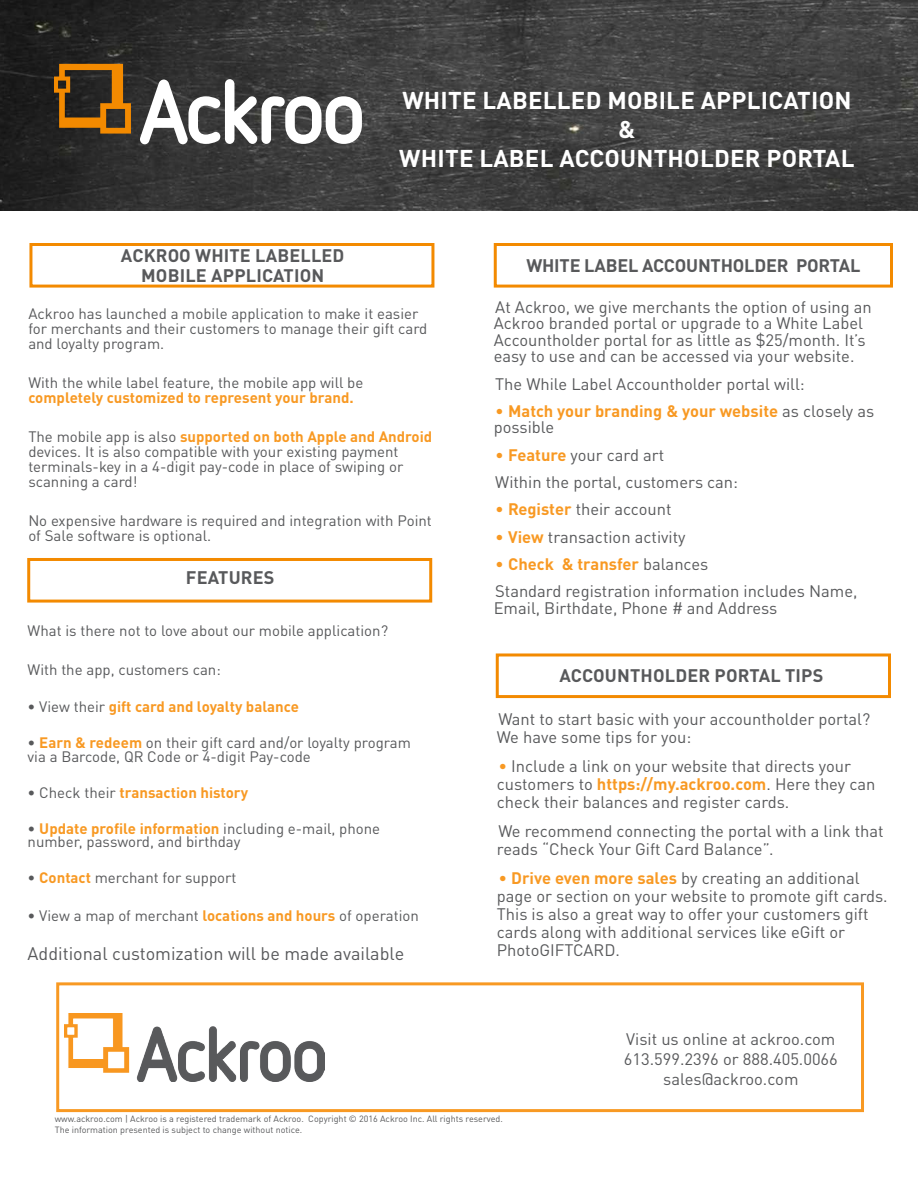
<style>
.page{position:relative;width:918px;height:1188px;background:#fff}
.page>*{position:absolute;margin:0;border:0;box-sizing:border-box;transform-origin:0 0}
.t1{font:700 24px/28.8px "DINOT";letter-spacing:.01em;color:#fff;text-align:center}
.t2{font:700 18px/19.5px "DINOT";letter-spacing:.01em;color:#58595b;text-align:center}
.t3{font:18px "DINOT";color:#58595b}
.t4{font:700 18px "DINOT";letter-spacing:-.01em;color:#58595b}
.t5{font:16.5px/18px "DINOT";color:#58595b}
.t6{font:700 16.5px/16.5px "DINOT";letter-spacing:-.01em;color:#f89923}
.t7{font:15px/15px "DINOT";color:#58595b}
.t8{font:700 15px "DINOT";color:#f89923}
.t9{font:9px/10.8px "DINOT";color:#58595b}
.s1{font-weight:700;color:#f89923}
.s2{font-weight:400;color:#58595b}
.s3{font-weight:400}
.s4{color:#f89923}
</style>
<div class="page">
<img style="left:0;top:0;width:918px;height:211px">
<svg style="left:54px;top:64px;width:77px;height:70px;background:#764d16"></svg>
<svg style="left:140px;top:79px;width:222px;height:65px"></svg>
<img style="left:65px;top:1013px;width:259px;height:68px">
<div style="left:56px;top:982px;width:808px;height:130px;border:3px solid #f89923"></div>
<div style="left:29px;top:243px;width:405px;height:45px;border:3px solid #f38a00"></div>
<div style="left:27px;top:558px;width:405px;height:45px;border:3px solid #f38a00"></div>
<div style="left:494px;top:243px;width:399px;height:45px;border:3px solid #f38a00"></div>
<div style="left:496px;top:653px;width:395px;height:45px;border:3px solid #f38a00"></div>
<h1 class="t1" style="left:399px;top:85px;width:454px">White Labelled Mobile Application &amp;<br>White label accountholder portal</h1>
<p class="t2" style="left:121px;top:246px;width:225px">Ackroo White Labelled<br>Mobile application</p>
<p class="t7" style="left:28px;top:305px;width:401px">Ackroo has launched a mobile application to make it easier for merchants and their customers to manage their gift card and loyalty program.</p>
<p class="t7" style="left:28px;top:374px;width:337px">With the while label feature, the mobile app will be</p>
<p class="t8" style="left:28px;top:387px;width:327px">completely customized to represent your brand.</p>
<p class="t7" style="left:28px;top:428px;width:405px">The mobile app is also <span class="s1">supported on both Apple and Android </span>devices. It is also compatible with your existing payment terminals-key in a 4-digit pay-code in place of swiping or scanning a card!</p>
<p class="t7" style="left:28px;top:512px;width:405px">No expensive hardware is required and integration with Point of Sale software is optional.</p>
<p class="t2" style="left:186px;top:567px;width:90px">Features</p>
<p class="t7" style="left:28px;top:623px;width:362px">What is there not to love about our mobile application?</p>
<p class="t7" style="left:28px;top:662px;width:195px">With the app, customers can:</p>
<p class="t8" style="left:28px;top:697px;width:273px"><span class="s2">• View their</span> gift card and loyalty balance</p>
<p class="t7" style="left:28px;top:736px;width:385px;line-height:13.5px">• <span class="s1">Earn &amp; redeem</span> on their gift card and/or loyalty program via a Barcode, QR Code or 4-digit Pay-code</p>
<p class="t8" style="left:28px;top:783px;width:222px"><span class="s2">• Check their</span> transaction history</p>
<p class="t7" style="left:28px;top:821px;width:354px;line-height:13.5px">• <span class="s1">Update profile information</span> including e-mail, phone number, password, and birthday</p>
<p class="t7" style="left:28px;top:870px;width:210px">• <span class="s1">Contact</span> merchant for support</p>
<p class="t7" style="left:28px;top:908px;width:393px">• View a map of merchant <span class="s1">locations and hours</span> of operation</p>
<p class="t3" style="left:28px;top:942px;width:378px">Additional customization will be made available</p>
<p class="t4" style="left:526px;top:253px;width:331px">white label accountholder portal</p>
<p class="t5" style="left:494px;top:298px;width:380px;line-height:16.5px">At Ackroo, we give merchants the option of using an Ackroo branded portal or upgrade to a White Label Accountholder portal for as little as $25/month. It’s easy to use and can be accessed via your website.</p>
<p class="t5" style="left:495px;top:374px;width:311px">The While Label Accountholder portal will:</p>
<p class="t6" style="left:494px;top:402px;width:382px"><span class="s3">•</span> Match your branding &amp; your website <span class="s2">as closely as possible</span></p>
<p class="t5" style="left:495px;top:441px;width:244px;line-height:27.3px"><span class="s4">•</span> <span class="s1">Feature</span> your card art<br>Within the portal, customers can:</p>
<p class="t5" style="left:495px;top:500px;width:178px"><span class="s4">•</span> <span class="s1">Register</span> their account</p>
<p class="t5" style="left:495px;top:527px;width:192px"><span class="s4">•</span> <span class="s1">View</span> transaction activity</p>
<p class="t5" style="left:495px;top:550px;width:364px;line-height:27.3px"><span class="s4">•</span> <span class="s1">Check &amp; transfer</span> balances<br>Standard registration information includes Name,</p>
<p class="t5" style="left:494px;top:599px;width:285px">Email, Birthdate, Phone # and Address</p>
<p class="t2" style="left:559px;top:665px;width:266px">Accountholder Portal Tips</p>
<p class="t5" style="left:497px;top:710px;width:375px">Want to start basic with your accountholder portal?<br>We have some tips for you:</p>
<p class="t5" style="left:497px;top:757px;width:380px"><span class="s4">•</span> Include a link on your website that directs your customers to <span class="s1">https://my.ackroo.com</span>. Here they can check their balances and register cards.</p>
<p class="t5" style="left:497px;top:822px;width:388px">We recommend connecting the portal with a link that reads “Check Your Gift Card Balance”.</p>
<p class="t5" style="left:497px;top:868px;width:392px"><span class="s4">•</span> <span class="s1">Drive even more sales</span> by creating an additional page or section on your website to promote gift cards.<br>This is also a great way to offer your customers gift cards along with additional services like eGift or PhotoGIFTCARD.</p>
<p class="t5" style="left:624px;top:1029px;width:215px;line-height:19.8px;text-align:center">Visit us online at ackroo.com<br>613.599.2396 or 888.405.0066 sales@ackroo.com</p>
<p class="t9" style="left:55px;top:1113px;width:450px">www.ackroo.com | Ackroo is a registered trademark of Ackroo. Copyright © 2016 Ackroo Inc. All rights reserved.<br>The information presented is subject to change without notice.</p>
</div>
